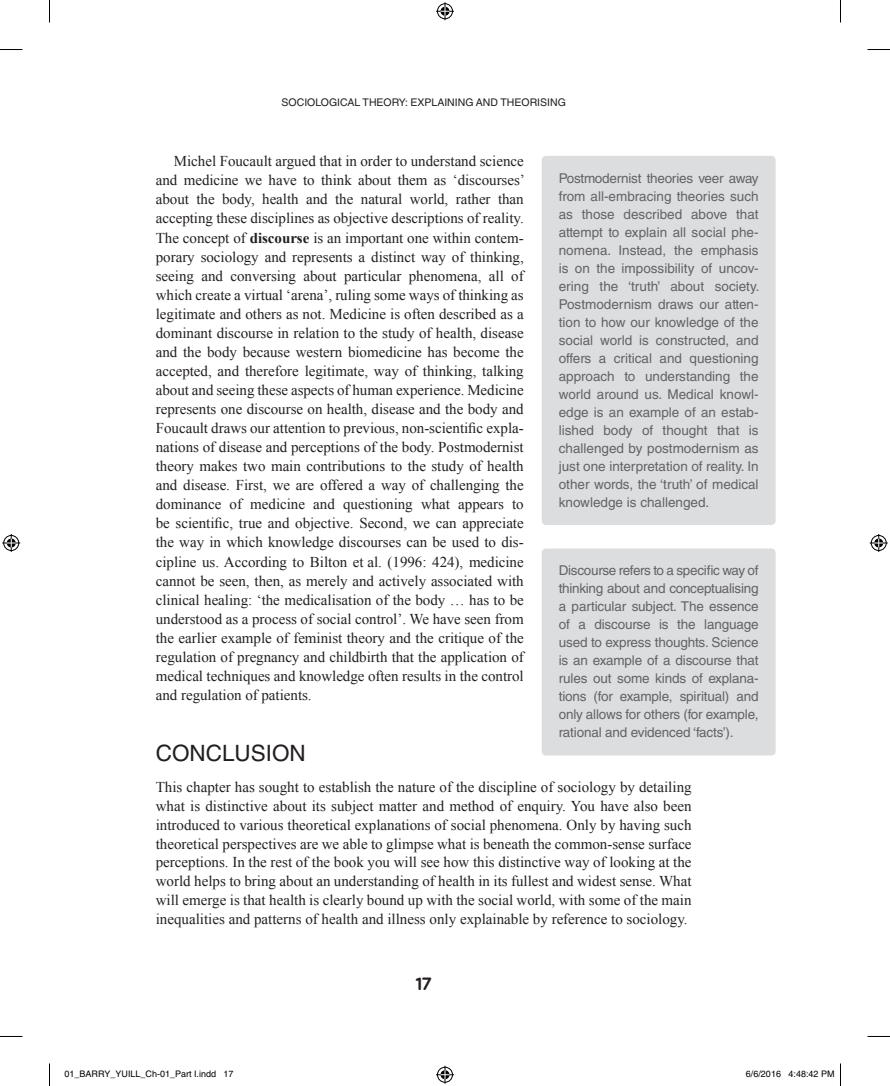
<style>
.page{position:relative;width:890px;height:1086px;background:#fff}
.page>*{position:absolute;margin:0;border:0;box-sizing:border-box;transform-origin:0 0}
.t1{font:22.5px "Helvetica LT Std";color:#231f20}
.t2{font:18px "Multicolore";color:#231f20}
.t3{font:15px/19px "Times New Roman";color:#231f20;text-align:justify}
.t4{font:13.5px/18px "Helvetica LT Std";letter-spacing:-.01em;color:#636366;text-align:justify}
.t5{font:10.5px "Helvetica LT Std";color:#231f20}
.t6{font:9px "Helvetica";color:#000}
.s1{font-weight:700}
</style>
<div class="page">
<div style="left:542px;top:156px;width:234px;height:369px;background:#dcdddf;border-radius:4px"></div>
<div style="left:542px;top:548px;width:234px;height:207px;background:#dcdddf;border-radius:4px"></div>
<svg style="left:0;top:49px;width:22px;height:1px"></svg>
<svg style="left:867px;top:49px;width:23px;height:1px"></svg>
<svg style="left:0;top:1036px;width:22px;height:1px"></svg>
<svg style="left:867px;top:1036px;width:23px;height:1px"></svg>
<svg style="left:49px;top:0;width:1px;height:23px"></svg>
<svg style="left:49px;top:1063px;width:1px;height:22px"></svg>
<svg style="left:840px;top:0;width:1px;height:23px"></svg>
<svg style="left:840px;top:1063px;width:1px;height:22px"></svg>
<svg style="left:436px;top:2px;width:18px;height:18px"></svg>
<svg style="left:436px;top:1065px;width:18px;height:18px"></svg>
<svg style="left:2px;top:534px;width:18px;height:18px"></svg>
<svg style="left:870px;top:534px;width:18px;height:18px"></svg>
<p class="t5" style="left:282px;top:97px;width:15px">Sociological</p>
<p class="t5" style="left:363px;top:97px;width:9px">theory</p>
<p class="t5" style="left:405px;top:97px;width:13px">: explaining</p>
<p class="t5" style="left:476px;top:97px;width:9px">and</p>
<p class="t5" style="left:500px;top:97px;width:8px">theorising</p>
<p class="t3" style="left:156px;top:151px;width:371px;text-indent:18px">Michel Foucault argued that in order to understand science and medicine we have to think about them as ‘discourses’ about the body, health and the natural world, rather than accepting these disciplines as objective descriptions of reality.<br>The concept of <span class="s1">discourse</span> is an important one within contem&shy;porary sociology and represents a distinct way of thinking, seeing and conversing about particular phenomena, all of which create a virtual ‘arena’, ruling some ways of thinking as legitimate and others as not. Medicine is often described as a dominant discourse in relation to the study of health, disease and the body because western biomedicine has become the accepted, and therefore legitimate, way of thinking, talking about and seeing these aspects of human experience. Medicine represents one discourse on health, disease and the body and Foucault draws our attention to previous, non-scientific expla&shy;nations of disease and perceptions of the body. Postmodernist theory makes two main contributions to the study of health and disease. First, we are offered a way of challenging the dominance of medicine and questioning what appears to be scientific, true and objective. Second, we can appreciate the way in which knowledge discourses can be used to dis&shy;cipline us. According to Bilton et al. (1996: 424), medicine cannot be seen, then, as merely and actively associated with clinical healing: ‘the medicalisation of the body … has to be understood as a process of social control’. We have seen from the earlier example of feminist theory and the critique of the regulation of pregnancy and childbirth that the application of medical techniques and knowledge often results in the control and regulation of patients.</p>
<p class="t4" style="left:559px;top:169px;width:202px">Postmodernist theories veer away from all-embracing theories such as those described above that attempt to explain all social phe&shy;nomena. Instead, the emphasis is on the impossibility of uncov&shy;ering the ‘truth’ about society.<br>Postmodernism draws our atten&shy;tion to how our knowledge of the social world is constructed, and offers a critical and questioning approach to understanding the world around us. Medical knowl&shy;edge is an example of an estab&shy;lished body of thought that is challenged by postmodernism as just one interpretation of reality. In other words, the ‘truth’ of medical knowledge is challenged.</p>
<p class="t4" style="left:559px;top:561px;width:201px">Discourse refers to a specific way of thinking about and conceptualising a particular subject. The essence of a discourse is the language used to express thoughts. Science is an example of a discourse that rules out some kinds of explana&shy;tions (for example, spiritual) and only allows for others (for example, rational and evidenced ‘facts’).</p>
<p class="t1" style="left:156px;top:740px;width:152px">CONCLUSION</p>
<p class="t3" style="left:156px;top:777px;width:537px">This chapter has sought to establish the nature of the discipline of sociology by detailing what is distinctive about its subject matter and method of enquiry. You have also been introduced to various theoretical explanations of social phenomena. Only by having such theoretical perspectives are we able to glimpse what is beneath the common-sense surface perceptions. In the rest of the book you will see how this distinctive way of looking at the world helps to bring about an understanding of health in its fullest and widest sense. What will emerge is that health is clearly bound up with the social world, with some of the main inequalities and patterns of health and illness only explainable by reference to sociology.</p>
<p class="t2" style="left:415px;top:972px;width:18px">17</p>
<p class="t6" style="left:64px;top:1068px;width:171px">01_BARRY_YUILL_Ch-01_Part I.indd 17</p>
<p class="t6" style="left:746px;top:1068px;width:90px">6/6/2016 4:48:42 PM</p>
</div>
